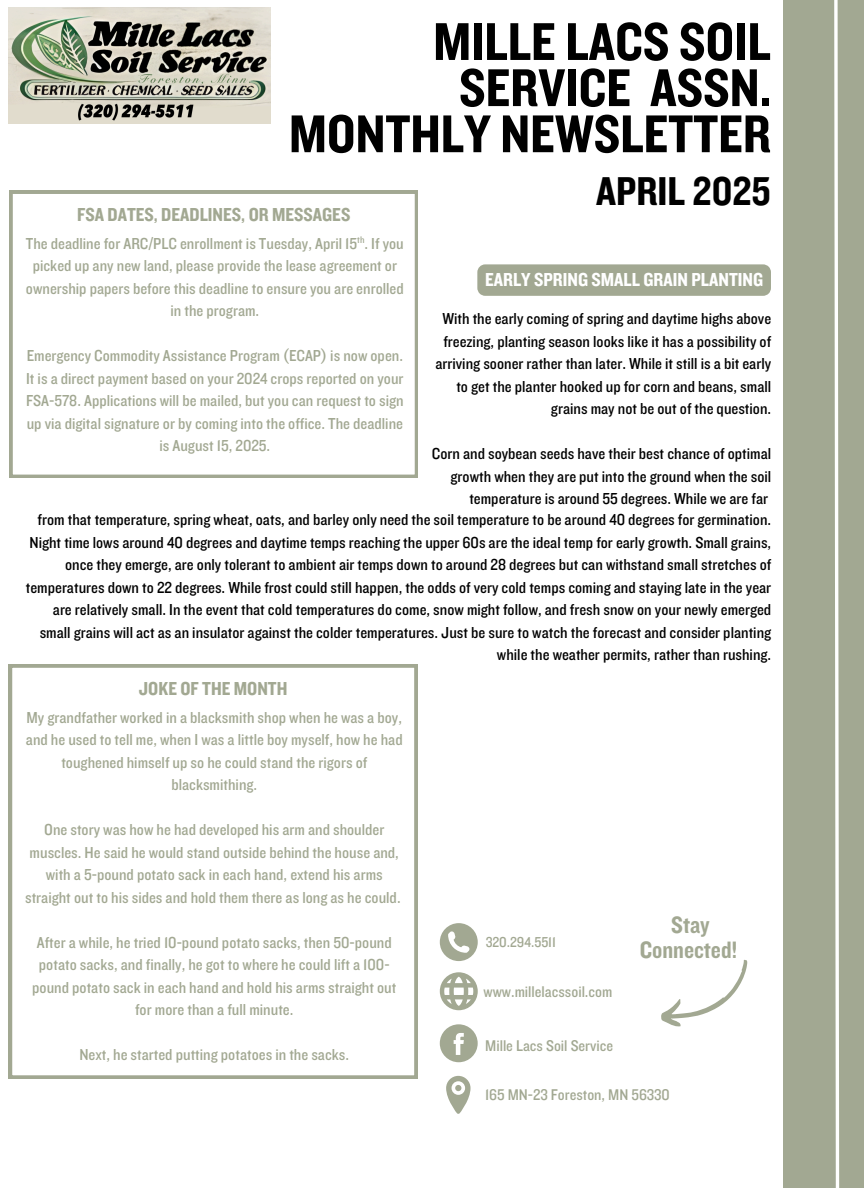
<style>
.page{position:relative;width:864px;height:1188px;background:#fff}
.page>*{position:absolute;margin:0;border:0;box-sizing:border-box;transform-origin:0 0}
.t1{font:55.2px/46.2px "Knockout 50";color:#000;text-align:right}
.t2{font:41.85px "Knockout 50";color:#000}
.t3{font:24.6px/25.8px "Knockout 50";color:#a2a892;text-align:center}
.t4{font:19.5px "Knockout 50";color:#a2a892}
.t5{font:19.5px "Knockout 50";color:#fff}
.t6{font:16.5px/22.5px "Knockout 30";color:#000;text-align:right}
.t7{font:16.5px/22.5px "Knockout 30";color:#a2a892;text-align:center}
.t8{font:16.2px "Knockout 30";color:#a2a892}
.t9{font:16.05px "Knockout 30";color:#a2a892}
.t10{font:14.85px "Knockout 30";color:#a2a892}
.t11{font:9.9px "Knockout 30";color:#a2a892}
</style>
<div class="page">
<div style="left:783px;top:0;width:81px;height:1188px;background:#a2a892"></div>
<svg style="left:834px;top:0;width:6px;height:1188px"></svg>
<img style="left:9px;top:7px;width:262px;height:116px">
<svg style="left:9px;top:191px;width:409px;height:286px"></svg>
<svg style="left:477px;top:264px;width:294px;height:32px;background:#a4aa94"></svg>
<svg style="left:440px;top:923px;width:38px;height:38px"></svg>
<svg style="left:440px;top:972px;width:38px;height:38px"></svg>
<svg style="left:661px;top:959px;width:87px;height:68px"></svg>
<svg style="left:440px;top:1024px;width:38px;height:38px"></svg>
<svg style="left:446px;top:1076px;width:25px;height:38px"></svg>
<svg style="left:9px;top:664px;width:408px;height:414px"></svg>
<p class="t1" style="left:289px;top:17px;width:483px">MILLE LACS SOIL<br>SERVICE ASSN.<br>MONTHLY NEWSLETTER</p>
<h1 class="t2" style="left:596px;top:165px;width:176px">APRIL 2025</h1>
<p class="t4" style="left:77px;top:203px;width:275px">FSA DATES, DEADLINES, OR MESSAGES</p>
<h2 class="t11" style="left:357px;top:234px;width:9px">th</h2>
<h2 class="t7" style="left:26px;top:232px;width:379px">The deadline for ARC/PLC enrollment is Tuesday, April 15 . If you picked up any new land, please provide the lease agreement or ownership papers before this deadline to ensure you are enrolled in the program.</h2>
<p class="t7" style="left:26px;top:344px;width:379px">Emergency Commodity Assistance Program (ECAP) is now open.<br>It is a direct payment based on your 2024 crops reported on your FSA-578. Applications will be mailed, but you can request to sign up via digital signature or by coming into the office. The deadline is August 15, 2025.</p>
<h4 class="t5" style="left:485px;top:268px;width:280px">EARLY SPRING SMALL GRAIN PLANTING</h4>
<p class="t6" style="left:435px;top:307px;width:337px">With the early coming of spring and daytime highs above freezing, planting season looks like it has a possibility of arriving sooner rather than later. While it still is a bit early to get the planter hooked up for corn and beans, small grains may not be out of the question.</p>
<p class="t6" style="left:432px;top:442px;width:341px">Corn and soybean seeds have their best chance of optimal growth when they are put into the ground when the soil temperature is around 55 degrees. While we are far</p>
<p class="t6" style="left:26px;top:508px;width:747px">from that temperature, spring wheat, oats, and barley only need the soil temperature to be around 40 degrees for germination.<br>Night time lows around 40 degrees and daytime temps reaching the upper 60s are the ideal temp for early growth. Small grains, once they emerge, are only tolerant to ambient air temps down to around 28 degrees but can withstand small stretches of temperatures down to 22 degrees. While frost could still happen, the odds of very cold temps coming and staying late in the year are relatively small. In the event that cold temperatures do come, snow might follow, and fresh snow on your newly emerged small grains will act as an insulator against the colder temperatures. Just be sure to watch the forecast and consider planting while the weather permits, rather than rushing.</p>
<p class="t4" style="left:139px;top:676px;width:150px">JOKE OF THE MONTH</p>
<p class="t7" style="left:26px;top:706px;width:378px">My grandfather worked in a blacksmith shop when he was a boy, and he used to tell me, when I was a little boy myself, how he had toughened himself up so he could stand the rigors of blacksmithing.</p>
<p class="t7" style="left:25px;top:818px;width:377px">One story was how he had developed his arm and shoulder muscles. He said he would stand outside behind the house and, with a 5-pound potato sack in each hand, extend his arms straight out to his sides and hold them there as long as he could.</p>
<p class="t7" style="left:32px;top:931px;width:366px">After a while, he tried 10-pound potato sacks, then 50-pound potato sacks, and finally, he got to where he could lift a 100- pound potato sack in each hand and hold his arms straight out for more than a full minute.</p>
<p class="t7" style="left:79px;top:1043px;width:271px">Next, he started putting potatoes in the sacks.</p>
<p class="t3" style="left:640px;top:911px;width:99px">Stay<br>Connected!</p>
<p class="t10" style="left:486px;top:933px;width:72px">320.294.5511</p>
<h4 class="t9" style="left:483px;top:982px;width:131px">www.millelacssoil.com</h4>
<p class="t8" style="left:485px;top:1035px;width:130px">Mille Lacs Soil Service</p>
<p class="t8" style="left:485px;top:1085px;width:186px">165 MN-23 Foreston, MN 56330</p>
</div>
